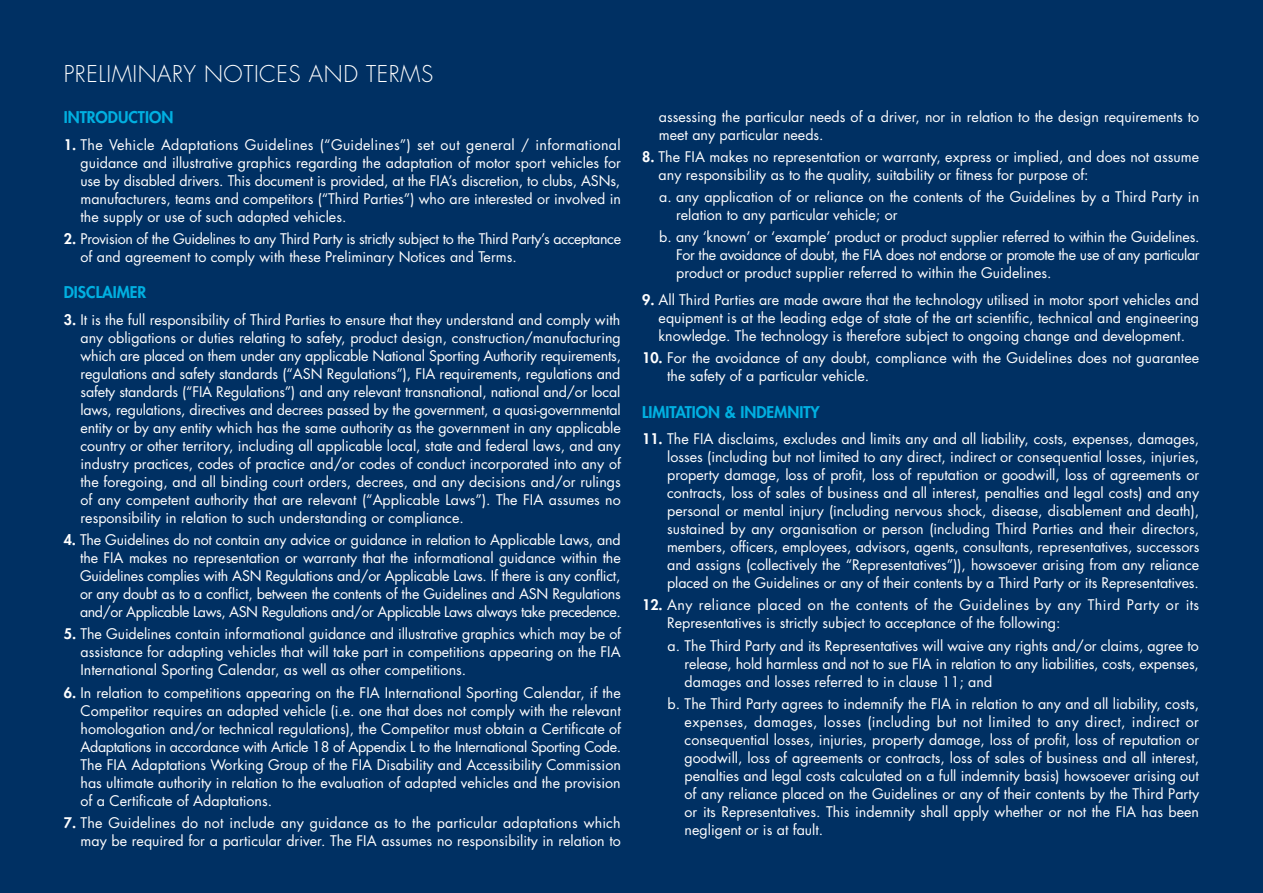
<style>
.page{position:relative;width:1263px;height:893px;background:#003063}
.page>*{position:absolute;margin:0;border:0;box-sizing:border-box;transform-origin:0 0}
.t1{font:300 22.5px "Futura Std";letter-spacing:.025em;color:#fff}
.t2{font:800 15.75px "Futura Std";color:#00b0e1}
.t3{font:14.25px/18px "Futura Std";color:#fff;text-align:justify}
.t4{font:14.25px/18px "Futura Std";letter-spacing:-.025em;color:#fff}
.t5{font:14.25px/18px "Futura Std";letter-spacing:.03em;color:#fff}
.s1{font-weight:800}
</style>
<div class="page">
<h1 class="t1" style="left:64px;top:60px;width:371px">PRELIMINARY NOTICES AND TERMS</h1>
<p class="t2" style="left:64px;top:107px;width:111px">INTRODUCTION</p>
<p class="t3" style="left:81px;top:136px;width:542px;text-indent:-17px"><span class="s1">1.</span> The Vehicle Adaptations Guidelines (“Guidelines”) set out general / informational guidance and illustrative graphics regarding the adaptation of motor sport vehicles for use by disabled drivers. This document is provided, at the FIA’s discretion, to clubs, ASNs, manufacturers, teams and competitors (“Third Parties”) who are interested or involved in the supply or use of such adapted vehicles.</p>
<p class="t4" style="left:81px;top:230px;width:542px;text-indent:-17px"><span class="s1">2.</span> Provision of the Guidelines to any Third Party is strictly subject to the Third Party’s acceptance of and agreement to comply with these Preliminary Notices and Terms.</p>
<p class="t2" style="left:64px;top:283px;width:84px">DISCLAIMER</p>
<p class="t3" style="left:81px;top:311px;width:542px;text-indent:-17px"><span class="s1">3.</span> It is the full responsibility of Third Parties to ensure that they understand and comply with any obligations or duties relating to safety, product design, construction/manufacturing which are placed on them under any applicable National Sporting Authority requirements, regulations and safety standards (“ASN Regulations”), FIA requirements, regulations and safety standards (“FIA Regulations”) and any relevant transnational, national and/or local laws, regulations, directives and decrees passed by the government, a quasi-governmental entity or by any entity which has the same authority as the government in any applicable country or other territory, including all applicable local, state and federal laws, and any industry practices, codes of practice and/or codes of conduct incorporated into any of the foregoing, and all binding court orders, decrees, and any decisions and/or rulings of any competent authority that are relevant (“Applicable Laws”). The FIA assumes no responsibility in relation to such understanding or compliance.</p>
<p class="t3" style="left:80px;top:531px;width:542px;text-indent:-16px"><span class="s1">4.</span> The Guidelines do not contain any advice or guidance in relation to Applicable Laws, and the FIA makes no representation or warranty that the informational guidance within the Guidelines complies with ASN Regulations and/or Applicable Laws. If there is any conflict, or any doubt as to a conflict, between the contents of the Guidelines and ASN Regulations and/or Applicable Laws, ASN Regulations and/or Applicable Laws always take precedence.</p>
<p class="t3" style="left:81px;top:625px;width:542px;text-indent:-17px"><span class="s1">5.</span> The Guidelines contain informational guidance and illustrative graphics which may be of assistance for adapting vehicles that will take part in competitions appearing on the FIA International Sporting Calendar, as well as other competitions.</p>
<p class="t3" style="left:81px;top:684px;width:542px;text-indent:-17px"><span class="s1">6.</span> In relation to competitions appearing on the FIA International Sporting Calendar, if the Competitor requires an adapted vehicle (i.e. one that does not comply with the relevant homologation and/or technical regulations), the Competitor must obtain a Certificate of Adaptations in accordance with Article 18 of Appendix L to the International Sporting Code.<br>The FIA Adaptations Working Group of the FIA Disability and Accessibility Commission has ultimate authority in relation to the evaluation of adapted vehicles and the provision of a Certificate of Adaptations.</p>
<p class="t3" style="left:64px;top:814px;width:559px;text-align:right"><span class="s1">7.</span> The Guidelines do not include any guidance as to the particular adaptations which may be required for a particular driver. The FIA assumes no responsibility in relation to</p>
<p class="t3" style="left:659px;top:107px;width:542px">assessing the particular needs of a driver, nor in relation to the design requirements to meet any particular needs.</p>
<p class="t3" style="left:659px;top:148px;width:542px;text-indent:-16px"><span class="s1">8.</span> The FIA makes no representation or warranty, express or implied, and does not assume any responsibility as to the quality, suitability or fitness for purpose of:</p>
<p class="t3" style="left:676px;top:188px;width:525px;text-indent:-17px">a. any application of or reliance on the contents of the Guidelines by a Third Party in relation to any particular vehicle; or</p>
<p class="t3" style="left:676px;top:228px;width:525px;text-indent:-17px">b. any ‘known’ or ‘example’ product or product supplier referred to within the Guidelines.<br>For the avoidance of doubt, the FIA does not endorse or promote the use of any particular product or product supplier referred to within the Guidelines.</p>
<p class="t3" style="left:659px;top:291px;width:542px;text-indent:-16px"><span class="s1">9.</span> All Third Parties are made aware that the technology utilised in motor sport vehicles and equipment is at the leading edge of state of the art scientific, technical and engineering knowledge. The technology is therefore subject to ongoing change and development.</p>
<p class="t3" style="left:667px;top:349px;width:533px;text-indent:-25px"><span class="s1">10.</span> For the avoidance of any doubt, compliance with the Guidelines does not guarantee the safety of a particular vehicle.</p>
<p class="t2" style="left:642px;top:402px;width:179px">LIMITATION &amp; INDEMNITY</p>
<p class="t3" style="left:667px;top:430px;width:534px;text-indent:-25px"><span class="s1">11.</span> The FIA disclaims, excludes and limits any and all liability, costs, expenses, damages, losses (including but not limited to any direct, indirect or consequential losses, injuries, property damage, loss of profit, loss of reputation or goodwill, loss of agreements or contracts, loss of sales of business and all interest, penalties and legal costs) and any personal or mental injury (including nervous shock, disease, disablement and death), sustained by any organisation or person (including Third Parties and their directors, members, officers, employees, advisors, agents, consultants, representatives, successors and assigns (collectively the “Representatives”)), howsoever arising from any reliance placed on the Guidelines or any of their contents by a Third Party or its Representatives.</p>
<p class="t5" style="left:667px;top:596px;width:534px;text-indent:-25px"><span class="s1">12.</span> Any reliance placed on the contents of the Guidelines by any Third Party or its<br>Representatives is strictly subject to acceptance of the following:</p>
<p class="t3" style="left:685px;top:637px;width:516px;text-indent:-17px">a. The Third Party and its Representatives will waive any rights and/or claims, agree to release, hold harmless and not to sue FIA in relation to any liabilities, costs, expenses, damages and losses referred to in clause 11; and</p>
<p class="t3" style="left:685px;top:695px;width:516px;text-indent:-17px">b. The Third Party agrees to indemnify the FIA in relation to any and all liability, costs, expenses, damages, losses (including but not limited to any direct, indirect or consequential losses, injuries, property damage, loss of profit, loss of reputation or goodwill, loss of agreements or contracts, loss of sales of business and all interest, penalties and legal costs calculated on a full indemnity basis) howsoever arising out of any reliance placed on the Guidelines or any of their contents by the Third Party or its Representatives. This indemnity shall apply whether or not the FIA has been negligent or is at fault.</p>
</div>
